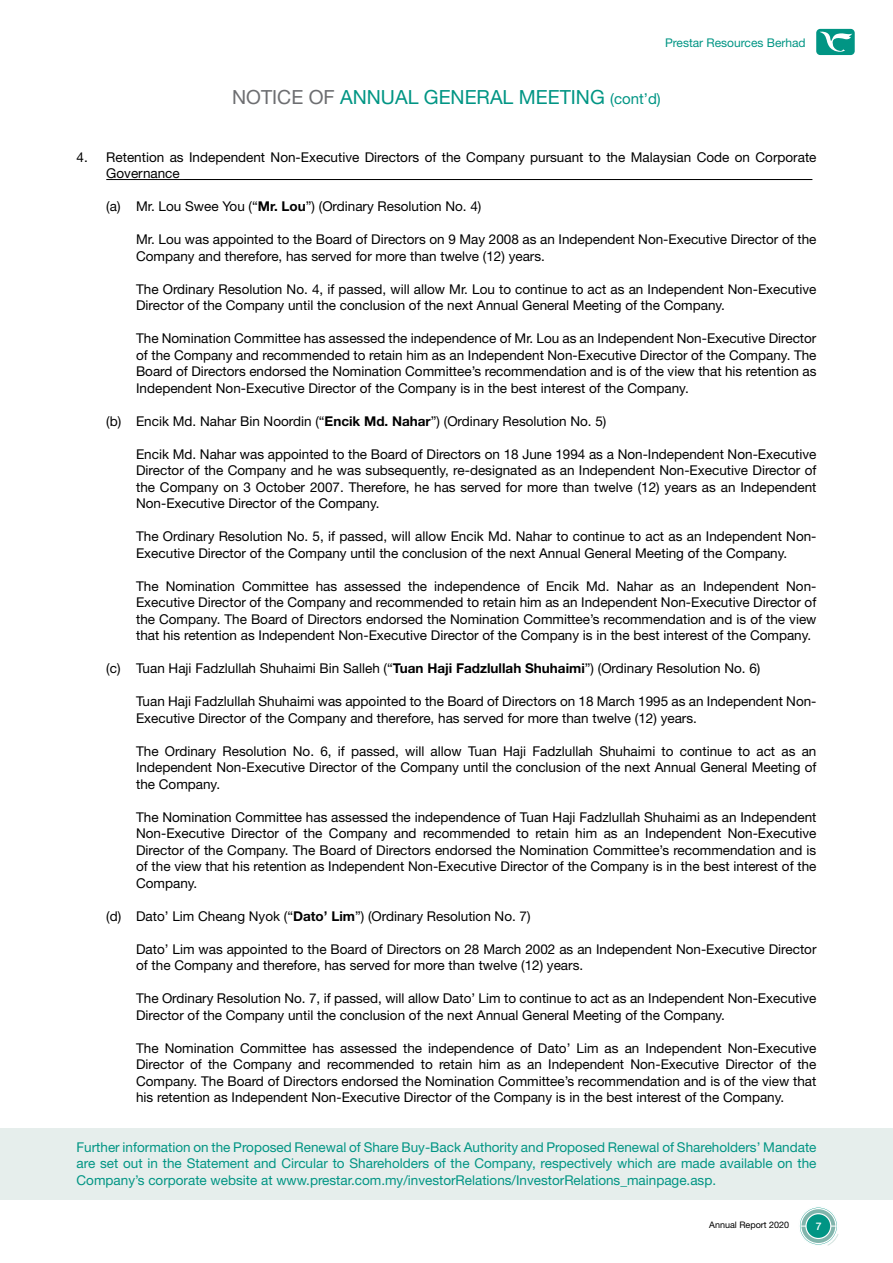
<style>
.page{position:relative;width:893px;height:1263px;background:#fff}
.page>*{position:absolute;margin:0;border:0;box-sizing:border-box;transform-origin:0 0}
.t1{font:19.5px "Helvetica Neue";color:#019584}
.t2{font:19.5px "Helvetica Neue";color:#6d6e71}
.t3{font:13.5px/16.5px "Helvetica Neue";color:#000}
.t4{font:13.5px/16.5px "Helvetica Neue";color:#019584;text-align:justify}
.t5{font:12px "Helvetica Neue";color:#019584}
.t6{font:500 10.5px "Helvetica Neue";color:#fff}
.t7{font:9px "Helvetica Neue";color:#000}
.s1{color:#6d6e71}
.s2{font-size:15px}
.s3{font-weight:700}
</style>
<div class="page">
<div style="left:816px;top:29px;width:39px;height:26px;background:#019584;border-radius:4px"></div>
<svg style="left:820px;top:31px;width:32px;height:21px"></svg>
<svg style="left:799px;top:1207px;width:39px;height:39px"></svg>
<hr style="left:801px;top:1225px;width:35px;height:1px;background:#fff">
<svg style="left:805px;top:1213px;width:26px;height:26px"></svg>
<div style="left:807px;top:1214px;width:23px;height:24px;background:#019584;border-radius:50%"></div>
<div style="left:0;top:1128px;width:893px;height:71px;background:#e6eeec"></div>
<hr style="left:106px;top:179px;width:706px;height:1px;background:#000">
<p class="t5" style="left:665px;top:34px;width:142px">Prestar Resources Berhad</p>
<h1 class="t2" style="left:232px;top:83px;width:14px">NOT</h1>
<h1 class="t1" style="left:272px;top:83px;width:180px"><span class="s1">ICE OF</span> ANN UAL GENE</h1>
<h1 class="t1" style="left:477px;top:83px;width:186px">RAL MEETING <span class="s2">(cont’d)</span></h1>
<p class="t3" style="left:77px;top:149px;width:741px">4. Retention as Independent Non-Executive Directors of the Company pursuant to the Malaysian Code on Corporate</p>
<p class="t3" style="left:106px;top:199px;width:377px">(a) Mr. Lou Swee You (“<span class="s3">Mr. Lou</span>”) (Ordinary Resolution No. 4)</p>
<p class="t3" style="left:136px;top:232px;width:682px">Mr. Lou was appointed to the Board of Directors on 9 May 2008 as an Independent Non-Executive Director of the<br>Company and therefore, has served for more than twelve (12) years.</p>
<p class="t3" style="left:106px;top:281px;width:20px">T</p>
<p class="t3" style="left:136px;top:281px;width:682px;text-indent:8px">he Ordinary Resolution No. 4, if passed, will allow Mr. Lou to continue to act as an Independent Non-Executive<br>Director of the Company until the conclusion of the next Annual General Meeting of the Company.</p>
<p class="t3" style="left:106px;top:331px;width:20px">T</p>
<p class="t3" style="left:136px;top:331px;width:682px;text-align:justify;text-indent:8px">he Nomination Committee has assessed the independence of Mr. Lou as an Independent Non-Executive Director of the Company and recommended to retain him as an Independent Non-Executive Director of the Company. The Board of Directors endorsed the Nomination Committee’s recommendation and is of the view that his retention as Independent Non-Executive Director of the Company is in the best interest of the Company.</p>
<p class="t3" style="left:106px;top:413px;width:502px">(b) Encik Md. Nahar Bin Noordin (“<span class="s3">Encik Md. Nahar</span>”) (Ordinary Resolution No. 5)</p>
<p class="t3" style="left:106px;top:446px;width:20px">E</p>
<p class="t3" style="left:136px;top:446px;width:682px;text-align:justify;text-indent:8px">ncik Md. Nahar was appointed to the Board of Directors on 18 June 1994 as a Non-Independent Non-Executive Director of the Company and he was subsequently, re-designated as an Independent Non-Executive Director of the Company on 3 October 2007. Therefore, he has served for more than twelve (12) years as an Independent Non-Executive Director of the Company.</p>
<p class="t3" style="left:106px;top:529px;width:20px">T</p>
<p class="t3" style="left:136px;top:529px;width:682px;text-indent:8px">he Ordinary Resolution No. 5, if passed, will allow Encik Md. Nahar to continue to act as an Independent Non-<br>Executive Director of the Company until the conclusion of the next Annual General Meeting of the Company.</p>
<p class="t3" style="left:106px;top:578px;width:20px">T</p>
<p class="t3" style="left:136px;top:578px;width:682px;text-align:center">he Nomination Committee has assessed the independence of Encik Md. Nahar as an Independent Non-Executive Director of the Company and recommended to retain him as an Independent Non-Executive Director of the Company. The Board of Directors endorsed the Nomination Committee’s recommendation and is of the view that his retention as Independent Non-Executive Director of the Company is in the best interest of the Company.</p>
<p class="t3" style="left:106px;top:661px;width:656px">(c) Tuan Haji Fadzlullah Shuhaimi Bin Salleh (“<span class="s3">Tuan Haji Fadzlullah Shuhaimi</span>”) (Ordinary Resolution No. 6)</p>
<p class="t3" style="left:106px;top:694px;width:20px">T</p>
<p class="t3" style="left:136px;top:694px;width:682px;text-indent:7px">uan Haji Fadzlullah Shuhaimi was appointed to the Board of Directors on 18 March 1995 as an Independent Non-<br>Executive Director of the Company and therefore, has served for more than twelve (12) years.</p>
<p class="t3" style="left:106px;top:743px;width:20px">T</p>
<p class="t3" style="left:136px;top:743px;width:682px;text-align:justify;text-indent:8px">he Ordinary Resolution No. 6, if passed, will allow Tuan Haji Fadzlullah Shuhaimi to continue to act as an Independent Non-Executive Director of the Company until the conclusion of the next Annual General Meeting of the Company.</p>
<p class="t3" style="left:106px;top:809px;width:20px">T</p>
<p class="t3" style="left:136px;top:809px;width:682px;text-align:justify;text-indent:8px">he Nomination Committee has assessed the independence of Tuan Haji Fadzlullah Shuhaimi as an Independent Non-Executive Director of the Company and recommended to retain him as an Independent Non-Executive Director of the Company. The Board of Directors endorsed the Nomination Committee’s recommendation and is of the view that his retention as Independent Non-Executive Director of the Company is in the best interest of the Company.</p>
<p class="t3" style="left:106px;top:908px;width:426px">(d) Dato’ Lim Cheang Nyok (“<span class="s3">Dato’ Lim</span>”) (Ordinary Resolution No. 7)</p>
<p class="t3" style="left:106px;top:941px;width:21px">D</p>
<p class="t3" style="left:136px;top:941px;width:682px;text-indent:9px">ato’ Lim was appointed to the Board of Directors on 28 March 2002 as an Independent Non-Executive Director of the Company and therefore, has served for more than twelve (12) years.</p>
<p class="t3" style="left:106px;top:991px;width:20px">T</p>
<p class="t3" style="left:136px;top:991px;width:682px;text-indent:8px">he Ordinary Resolution No. 7, if passed, will allow Dato’ Lim to continue to act as an Independent Non-Executive<br>Director of the Company until the conclusion of the next Annual General Meeting of the Company.</p>
<p class="t3" style="left:106px;top:1040px;width:20px">T</p>
<p class="t3" style="left:136px;top:1040px;width:682px;text-align:justify;text-indent:8px">he Nomination Committee has assessed the independence of Dato’ Lim as an Independent Non-Executive Director of the Company and recommended to retain him as an Independent Non-Executive Director of the Company. The Board of Directors endorsed the Nomination Committee’s recommendation and is of the view that his retention as Independent Non-Executive Director of the Company is in the best interest of the Company.</p>
<p class="t4" style="left:77px;top:1139px;width:741px">Further information on the Proposed Renewal of Share Buy-Back Authority and Proposed Renewal of Shareholders’ Mandate are set out in the Statement and Circular to Shareholders of the Company, respectively which are made available on the Company’s corporate website at www.prestar.com.my/investorRelations/InvestorRelations_mainpage.asp.</p>
<p class="t7" style="left:709px;top:1218px;width:82px">Annual Report 2020</p>
<p class="t6" style="left:816px;top:1217px;width:7px">7</p>
</div>
